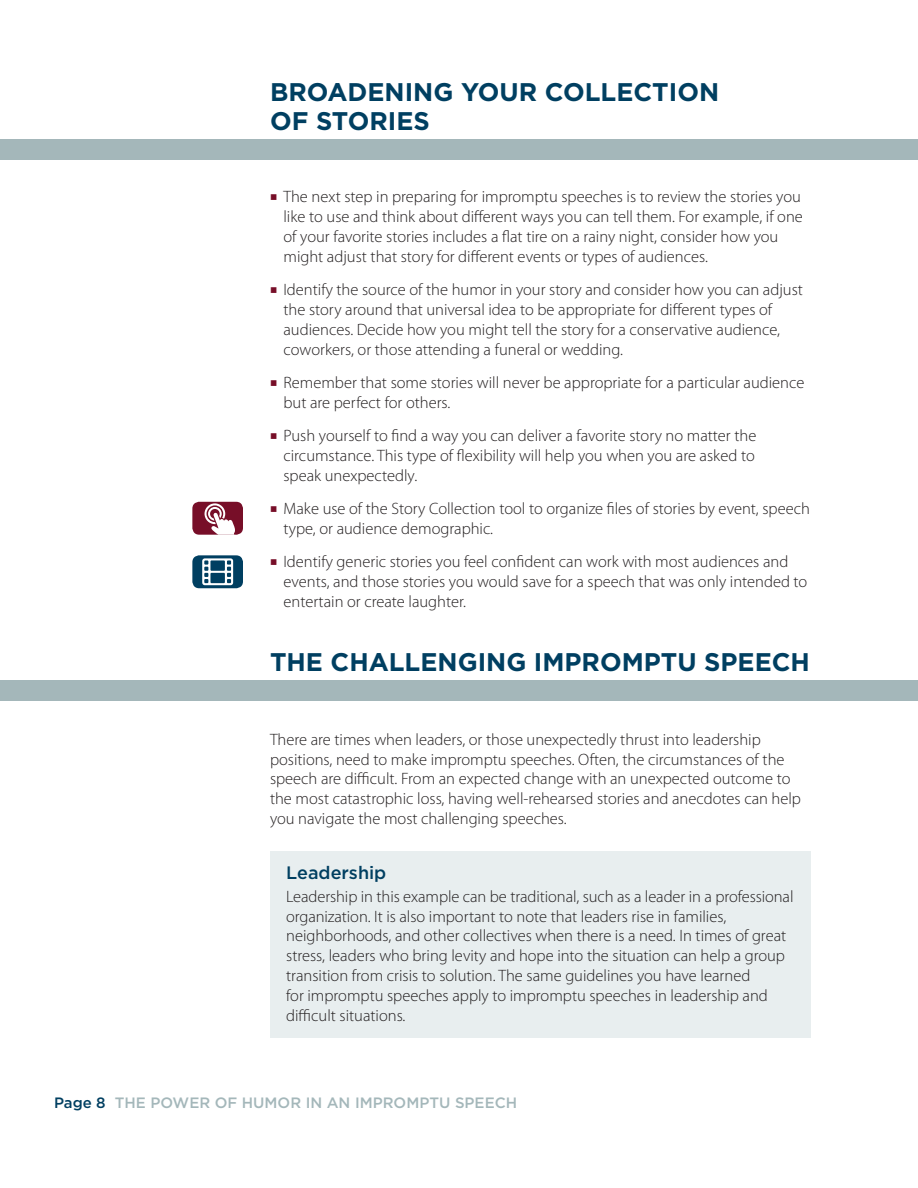
<style>
.page{position:relative;width:918px;height:1188px;background:#fff}
.page>*{position:absolute;margin:0;border:0;box-sizing:border-box;transform-origin:0 0}
.t1{font:700 25.5px/28.5px "Gotham";color:#003f61}
.t2{font:500 18px "Gotham";color:#003f61}
.t3{font:300 16.5px/19.8px "Myriad Pro";color:#231f20}
.t4{font:500 15px "Gotham";color:#a4b7ba}
.s1{font-family:"Minion Pro";font-weight:700;font-stretch:condensed;font-size:19.5px;color:#770e28}
.s2{color:#003f61}
</style>
<div class="page">
<div style="left:0;top:139px;width:918px;height:21px;background:#a4b7ba"></div>
<div style="left:270px;top:851px;width:540px;height:39px;background:#e8eeef"></div>
<div style="left:270px;top:883px;width:540px;height:155px;background:#e8eeef"></div>
<div style="left:192px;top:502px;width:51px;height:33px;background:#770e28;border-radius:7px"></div>
<svg style="left:205px;top:503px;width:30px;height:32px"></svg>
<div style="left:192px;top:555px;width:51px;height:33px;background:#003f61;border-radius:7px"></div>
<svg style="left:202px;top:558px;width:31px;height:27px"></svg>
<div style="left:0;top:681px;width:918px;height:20px;background:#a4b7ba"></div>
<h1 class="t1" style="left:270px;top:79px;width:451px">BROADENING YOUR COLLECTION<br>OF STORIES</h1>
<p class="t3" style="left:284px;top:188px;width:521px;text-indent:-14px"><span class="s1">■</span> The next step in preparing for impromptu speeches is to review the stories you like to use and think about different ways you can tell them. For example, if one of your favorite stories includes a flat tire on a rainy night, consider how you might adjust that story for different events or types of audiences.</p>
<p class="t3" style="left:284px;top:281px;width:521px;text-indent:-14px"><span class="s1">■</span> Identify the source of the humor in your story and consider how you can adjust the story around that universal idea to be appropriate for different types of audiences. Decide how you might tell the story for a conservative audience, coworkers, or those attending a funeral or wedding.</p>
<p class="t3" style="left:284px;top:374px;width:522px;text-indent:-14px"><span class="s1">■</span> Remember that some stories will never be appropriate for a particular audience but are perfect for others.</p>
<p class="t3" style="left:284px;top:427px;width:474px;text-align:justify;text-indent:-14px"><span class="s1">■</span> Push yourself to find a way you can deliver a favorite story no matter the circumstance. This type of flexibility will help you when you are asked to speak unexpectedly.</p>
<p class="t3" style="left:284px;top:500px;width:528px;text-indent:-14px"><span class="s1">■</span> Make use of the Story Collection tool to organize files of stories by event, speech type, or audience demographic.</p>
<p class="t3" style="left:284px;top:553px;width:525px;text-indent:-14px"><span class="s1">■</span> Identify generic stories you feel confident can work with most audiences and events, and those stories you would save for a speech that was only intended to entertain or create laughter.</p>
<h1 class="t1" style="left:270px;top:649px;width:542px">THE CHALLENGING IMPROMPTU SPEECH</h1>
<p class="t3" style="left:270px;top:731px;width:533px">There are times when leaders, or those unexpectedly thrust into leadership positions, need to make impromptu speeches. Often, the circumstances of the speech are difficult. From an expected change with an unexpected outcome to the most catastrophic loss, having well-rehearsed stories and anecdotes can help you navigate the most challenging speeches.</p>
<p class="t2" style="left:286px;top:865px;width:102px">Leadership</p>
<p class="t3" style="left:286px;top:888px;width:509px">Leadership in this example can be traditional, such as a leader in a professional organization. It is also important to note that leaders rise in families, neighborhoods, and other collectives when there is a need. In times of great stress, leaders who bring levity and hope into the situation can help a group transition from crisis to solution. The same guidelines you have learned<br>for impromptu speeches apply to impromptu speeches in leadership and difficult situations.</p>
<p class="t4" style="left:54px;top:1096px;width:465px"><span class="s2">Page 8</span> THE POWER OF HUMOR IN AN IMPROMPTU SPEECH</p>
</div>
